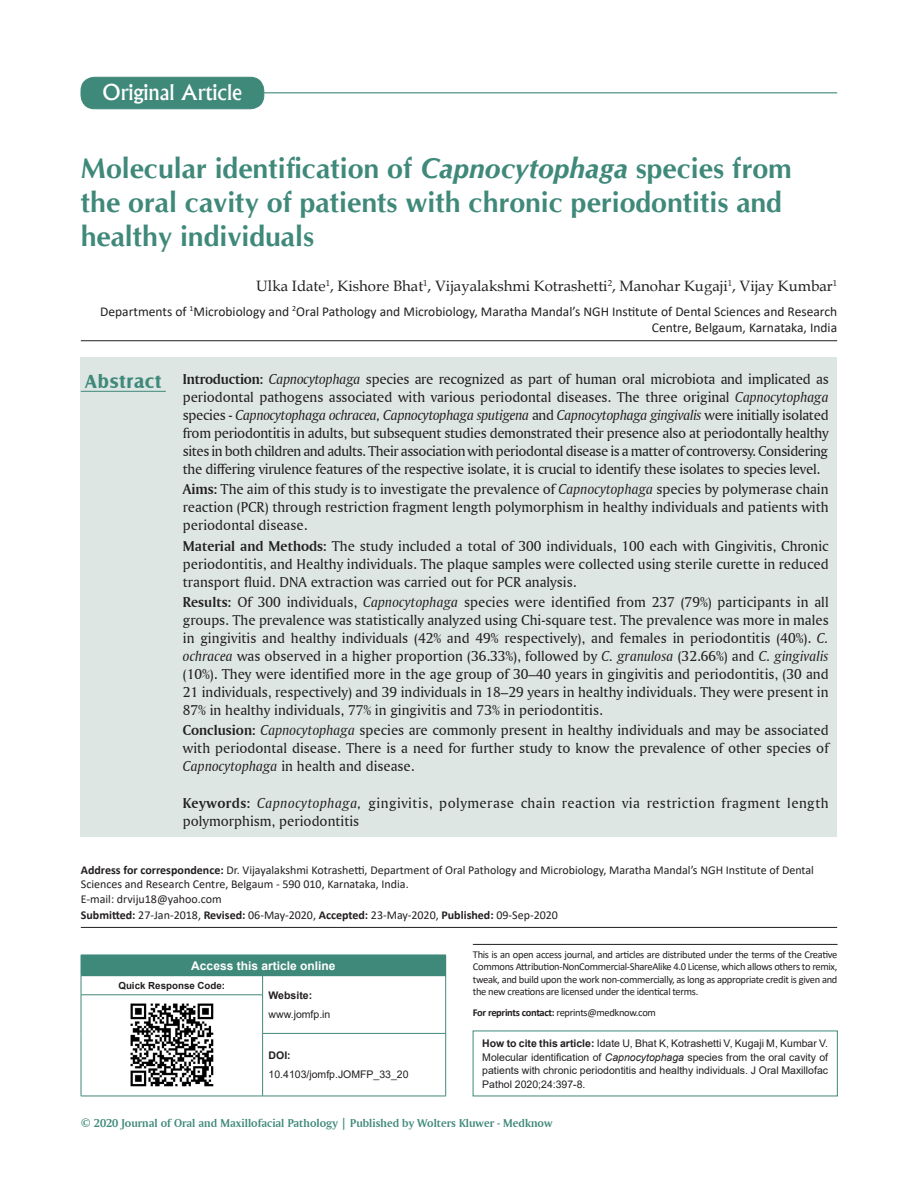
<style>
.page{position:relative;width:918px;height:1188px;background:#fff}
.page>*{position:absolute;margin:0;border:0;box-sizing:border-box;transform-origin:0 0}
.AT{font:700 28.5px/34.2px "CG Omega";color:#3f897a}
.AH{font:500 21px "Albertus";color:#fff}
.ABSH{font:700 19.5px "Castle T";letter-spacing:.04em;color:#3f897a}
.ABS{font:15px/18px "Amerigo BT Roman A";color:#231f20;text-align:justify}
.KWD{font:15px/18px "Amerigo BT Roman A";letter-spacing:.03em;color:#231f20}
.AU{font:15px "Book Antiqua";color:#231f20}
.AFF{font:13.5px/16.2px "Calibri";color:#231f20;text-align:right}
.ADD{font:12px/14.4px "Calibri";color:#231f20}
.HIS{font:12px "Calibri";color:#231f20}
.t1{font:12px "Amerigo BT Bold A";color:#3f897a}
.AAO{font:700 12px "Arial";color:#fff}
.TX{font:10.5px/12.6px "Calibri";letter-spacing:-.03em;color:#231f20;text-align:justify}
.SRC{font:10.5px/13.5px "Arial";color:#231f20;text-align:justify}
.WEB{font:10.5px "Arial";color:#231f20}
.WEB-2{font:700 10.5px "Arial";color:#231f20}
.QRC{font:700 9.75px "Arial";color:#231f20}
.s1{font-style:italic}
.s2{font-family:"Amerigo BT Bold A"}
.s3{font-family:"Amerigo BT Italic A"}
.s4{font-weight:700}
</style>
<div class="page">
<div style="left:81px;top:77px;width:183px;height:32px;background:#3f897a;border-radius:14px"></div>
<div style="left:81px;top:77px;width:183px;height:32px;border:1px solid #3f897a;border-radius:14px"></div>
<hr style="left:261px;top:92px;width:576px;height:1px;background:#3f897a">
<hr style="left:81px;top:340px;width:756px;height:1px;background:#231f20">
<div style="left:81px;top:358px;width:756px;height:479px;background:#dde6e3"></div>
<hr style="left:81px;top:391px;width:85px;height:1px;background:#3f897a">
<hr style="left:81px;top:927px;width:756px;height:1px;background:#231f20">
<div style="left:81px;top:955px;width:365px;height:21px;background:#3f897a"></div>
<svg style="left:81px;top:976px;width:1px;height:19px"></svg>
<hr style="left:81px;top:995px;width:182px;height:1px;background:#3f897a">
<hr style="left:81px;top:995px;width:1px;height:38px;background:#3f897a">
<hr style="left:81px;top:1033px;width:1px;height:63px;background:#3f897a">
<hr style="left:81px;top:1096px;width:182px;height:1px;background:#3f897a">
<svg style="left:262px;top:976px;width:1px;height:19px"></svg>
<svg style="left:445px;top:976px;width:1px;height:19px"></svg>
<hr style="left:262px;top:995px;width:1px;height:38px;background:#3f897a">
<hr style="left:445px;top:995px;width:1px;height:38px;background:#3f897a">
<hr style="left:262px;top:1033px;width:184px;height:1px;background:#3f897a">
<hr style="left:262px;top:1034px;width:1px;height:62px;background:#3f897a">
<hr style="left:445px;top:1034px;width:1px;height:62px;background:#3f897a">
<hr style="left:263px;top:1096px;width:183px;height:1px;background:#3f897a">
<img style="left:130px;top:1003px;width:84px;height:84px">
<hr style="left:473px;top:944px;width:365px;height:1px;background:#231f20">
<p class="AH" style="left:103px;top:80px;width:141px">Original Article</p>
<p class="AT" style="left:81px;top:151px;width:713px">Molecular identification of <span class="s1">Capnocytophaga</span> species from the oral cavity of patients with chronic periodontitis and healthy individuals</p>
<p class="AU" style="left:256px;top:275px;width:582px">Ulka Idate<sup>1</sup>, Kishore Bhat<sup>1</sup>, Vijayalakshmi Kotrashetti<sup>2</sup>, Manohar Kugaji<sup>1</sup>, Vijay Kumbar<sup>1</sup></p>
<p class="AFF" style="left:100px;top:303px;width:738px">Departments of <sup>1</sup>Microbiology and <sup>2</sup>Oral Pathology and Microbiology, Maratha Mandal’s NGH Institute of Dental Sciences and Research<br>Centre, Belgaum, Karnataka, India</p>
<p class="ABSH" style="left:85px;top:370px;width:78px">Abstract</p>
<p class="ABS" style="left:183px;top:370px;width:647px"><span class="s2">Introduction:</span> <span class="s3">Capnocytophaga</span> species are recognized as part of human oral microbiota and implicated as periodontal pathogens associated with various periodontal diseases. The three original <span class="s3">Capnocytophaga </span>species - <span class="s3">Capnocytophaga ochracea, Capnocytophaga sputigena</span> and <span class="s3">Capnocytophaga gingivalis</span> were initially isolated from periodontitis in adults, but subsequent studies demonstrated their presence also at periodontally healthy sites in both children and adults. Their association with periodontal disease is a matter of controversy. Considering the differing virulence features of the respective isolate, it is crucial to identify these isolates to species level.</p>
<p class="ABS" style="left:183px;top:480px;width:647px"><span class="s2">Aims:</span> The aim of this study is to investigate the prevalence of <span class="s3">Capnocytophaga</span> species by polymerase chain reaction (PCR) through restriction fragment length polymorphism in healthy individuals and patients with periodontal disease.</p>
<p class="ABS" style="left:183px;top:536px;width:647px"><span class="s2">Material and Methods:</span> The study included a total of 300 individuals, 100 each with Gingivitis, Chronic periodontitis, and Healthy individuals. The plaque samples were collected using sterile curette in reduced transport fluid. DNA extraction was carried out for PCR analysis.</p>
<p class="ABS" style="left:183px;top:592px;width:647px"><span class="s2">Results:</span> Of 300 individuals, <span class="s3">Capnocytophaga</span> species were identified from 237 (79%) participants in all groups. The prevalence was statistically analyzed using Chi-square test. The prevalence was more in males in gingivitis and healthy individuals (42% and 49% respectively), and females in periodontitis (40%). <span class="s3">C. ochracea</span> was observed in a higher proportion (36.33%), followed by <span class="s3">C. granulosa</span> (32.66%) and <span class="s3">C. gingivalis </span>(10%). They were identified more in the age group of 30–40 years in gingivitis and periodontitis, (30 and 21 individuals, respectively) and 39 individuals in 18–29 years in healthy individuals. They were present in 87% in healthy individuals, 77% in gingivitis and 73% in periodontitis.</p>
<p class="ABS" style="left:183px;top:720px;width:647px"><span class="s2">Conclusion:</span> <span class="s3">Capnocytophaga</span> species are commonly present in healthy individuals and may be associated with periodontal disease. There is a need for further study to know the prevalence of other species of <span class="s3">Capnocytophaga</span> in health and disease.</p>
<p class="KWD" style="left:183px;top:794px;width:647px"><span class="s2">Keywords:</span> <span class="s3">Capnocytophaga,</span> gingivitis, polymerase chain reaction via restriction fragment length polymorphism, periodontitis</p>
<p class="ADD" style="left:81px;top:863px;width:735px"><span class="s4">Address for correspondence:</span> Dr. Vijayalakshmi Kotrashetti, Department of Oral Pathology and Microbiology, Maratha Mandal’s NGH Institute of Dental<br>Sciences and Research Centre, Belgaum - 590 010, Karnataka, India.<br>E-mail: drviju18@yahoo.com</p>
<p class="HIS" style="left:81px;top:906px;width:479px"><span class="s4">Submitted:</span> 27-Jan-2018, <span class="s4">Revised:</span> 06-May-2020, <span class="s4">Accepted:</span> 23-May-2020, <span class="s4">Published:</span> 09-Sep-2020</p>
<p class="AAO" style="left:191px;top:957px;width:146px">Access this article online</p>
<p class="QRC" style="left:118px;top:978px;width:108px">Quick Response Code:</p>
<p class="WEB-2" style="left:269px;top:988px;width:45px">Website:</p>
<p class="WEB" style="left:269px;top:1007px;width:63px">www.jomfp.in</p>
<p class="WEB-2" style="left:269px;top:1048px;width:24px">DOI:</p>
<p class="WEB" style="left:269px;top:1067px;width:142px">10.4103/jomfp.JOMFP_33_20</p>
<p class="TX" style="left:473px;top:947px;width:366px">This is an open access journal, and articles are distributed under the terms of the Creative Commons Attribution-NonCommercial-ShareAlike 4.0 License, which allows others to remix, tweak, and build upon the work non-commercially, as long as appropriate credit is given and the new creations are licensed under the identical terms.</p>
<p class="TX" style="left:473px;top:1006px;width:185px"><span class="s4">For reprints contact:</span> reprints@medknow.com</p>
<p class="SRC" style="left:482px;top:1037px;width:347px"><span class="s4">How to cite this article:</span> Idate U, Bhat K, Kotrashetti V, Kugaji M, Kumbar V.<br>Molecular identification of <span class="s1">Capnocytophaga</span> species from the oral cavity of patients with chronic periodontitis and healthy individuals. J Oral Maxillofac Pathol 2020;24:397-8.</p>
<p class="t1" style="left:81px;top:1116px;width:473px">© 2020 Journal of Oral and Maxillofacial Pathology | Published by Wolters Kluwer - Medknow</p>
</div>
